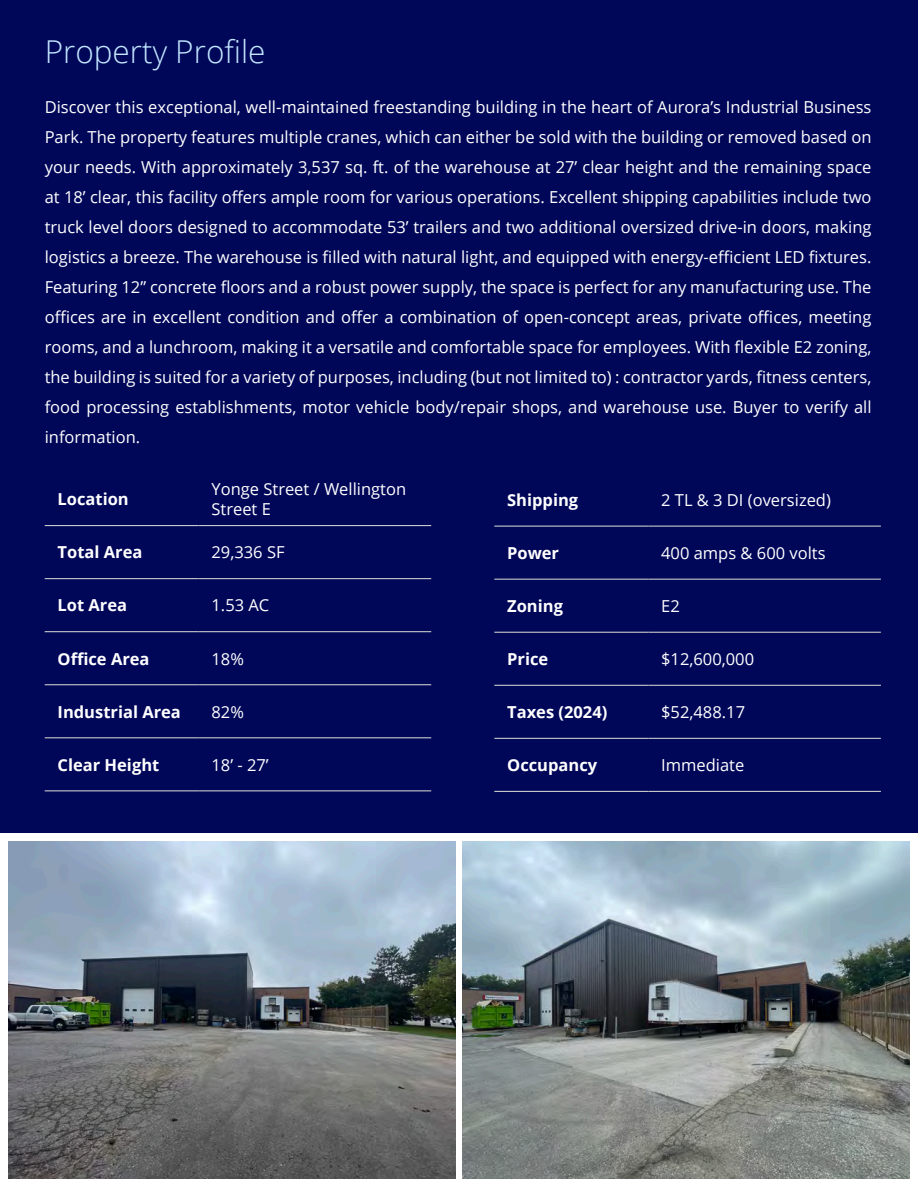
<style>
.page{position:relative;width:918px;height:1188px;background:#fff}
.page>*{position:absolute;margin:0;border:0;box-sizing:border-box;transform-origin:0 0}
.t1{font:300 31.5px "Open Sans";color:#c3e6ff}
.Body_Copy{font:16.5px/30px "Open Sans";color:#fff;text-align:justify}
.Body_Text_-_Dark_Grey_CMYK{font:16.5px/20.7px "Open Sans";color:#fff}
.Body_Text_-_White_CMYK{font:700 16.5px "Open Sans";color:#fff}
</style>
<div class="page">
<div style="left:0;top:0;width:918px;height:832px;background:#000759"></div>
<hr style="left:45px;top:525px;width:154px;height:1px;background:#c8c9c9">
<hr style="left:199px;top:525px;width:232px;height:1px;background:#c8c9c9">
<hr style="left:45px;top:578px;width:154px;height:1px;background:#c8c9c9">
<hr style="left:199px;top:578px;width:232px;height:1px;background:#c8c9c9">
<hr style="left:45px;top:631px;width:154px;height:1px;background:#c8c9c9">
<hr style="left:199px;top:631px;width:232px;height:1px;background:#c8c9c9">
<hr style="left:45px;top:684px;width:154px;height:1px;background:#c8c9c9">
<hr style="left:199px;top:684px;width:232px;height:1px;background:#c8c9c9">
<hr style="left:45px;top:737px;width:154px;height:1px;background:#c8c9c9">
<hr style="left:199px;top:737px;width:232px;height:1px;background:#c8c9c9">
<hr style="left:45px;top:790px;width:154px;height:1px;background:#c8c9c9">
<hr style="left:199px;top:790px;width:232px;height:1px;background:#c8c9c9">
<hr style="left:494px;top:526px;width:154px;height:1px;background:#c8c9c9">
<hr style="left:648px;top:526px;width:233px;height:1px;background:#c8c9c9">
<hr style="left:494px;top:579px;width:154px;height:1px;background:#c8c9c9">
<hr style="left:648px;top:579px;width:233px;height:1px;background:#c8c9c9">
<hr style="left:494px;top:632px;width:154px;height:1px;background:#c8c9c9">
<hr style="left:648px;top:632px;width:233px;height:1px;background:#c8c9c9">
<hr style="left:494px;top:685px;width:154px;height:1px;background:#c8c9c9">
<hr style="left:648px;top:685px;width:233px;height:1px;background:#c8c9c9">
<hr style="left:494px;top:738px;width:154px;height:1px;background:#c8c9c9">
<hr style="left:648px;top:738px;width:233px;height:1px;background:#c8c9c9">
<hr style="left:494px;top:791px;width:154px;height:1px;background:#c8c9c9">
<hr style="left:648px;top:791px;width:233px;height:1px;background:#c8c9c9">
<img style="left:8px;top:842px;width:447px;height:336px">
<img style="left:463px;top:842px;width:447px;height:336px">
<p class="t1" style="left:45px;top:30px;width:222px">Property Profile</p>
<p class="Body_Copy" style="left:45px;top:91px;width:828px">Discover this exceptional, well-maintained freestanding building in the heart of Aurora’s Industrial Business Park. The property features multiple cranes, which can either be sold with the building or removed based on your needs. With approximately 3,537 sq. ft. of the warehouse at 27’ clear height and the remaining space at 18’ clear, this facility offers ample room for various operations. Excellent shipping capabilities include two truck level doors designed to accommodate 53’ trailers and two additional oversized drive-in doors, making logistics a breeze. The warehouse is filled with natural light, and equipped with energy-efficient LED fixtures.<br>Featuring 12” concrete floors and a robust power supply, the space is perfect for any manufacturing use. The offices are in excellent condition and offer a combination of open-concept areas, private offices, meeting rooms, and a lunchroom, making it a versatile and comfortable space for employees. With flexible E2 zoning, the building is suited for a variety of purposes, including (but not limited to) : contractor yards, fitness centers, food processing establishments, motor vehicle body/repair shops, and warehouse use. Buyer to verify all information.</p>
<p class="Body_Text_-_White_CMYK" style="left:58px;top:487px;width:73px">Location</p>
<p class="Body_Text_-_Dark_Grey_CMYK" style="left:212px;top:478px;width:196px">Yonge Street / Wellington<br>Street E</p>
<p class="Body_Text_-_White_CMYK" style="left:58px;top:541px;width:86px">Total Area</p>
<p class="Body_Text_-_Dark_Grey_CMYK" style="left:212px;top:542px;width:75px">29,336 SF</p>
<p class="Body_Text_-_White_CMYK" style="left:58px;top:594px;width:71px">Lot Area</p>
<p class="Body_Text_-_Dark_Grey_CMYK" style="left:212px;top:595px;width:59px">1.53 AC</p>
<p class="Body_Text_-_White_CMYK" style="left:58px;top:647px;width:94px">Office Area</p>
<p class="Body_Text_-_Dark_Grey_CMYK" style="left:212px;top:648px;width:34px">18%</p>
<p class="Body_Text_-_White_CMYK" style="left:58px;top:700px;width:125px">Industrial Area</p>
<p class="Body_Text_-_Dark_Grey_CMYK" style="left:212px;top:701px;width:34px">82%</p>
<p class="Body_Text_-_White_CMYK" style="left:58px;top:753px;width:103px">Clear Height</p>
<p class="Body_Text_-_Dark_Grey_CMYK" style="left:212px;top:754px;width:59px">18’ - 27’</p>
<p class="Body_Text_-_White_CMYK" style="left:507px;top:488px;width:73px">Shipping</p>
<p class="Body_Text_-_Dark_Grey_CMYK" style="left:661px;top:489px;width:171px">2 TL &amp; 3 DI (oversized)</p>
<p class="Body_Text_-_White_CMYK" style="left:507px;top:541px;width:53px">Power</p>
<p class="Body_Text_-_Dark_Grey_CMYK" style="left:661px;top:542px;width:166px">400 amps &amp; 600 volts</p>
<p class="Body_Text_-_White_CMYK" style="left:507px;top:594px;width:57px">Zoning</p>
<p class="Body_Text_-_Dark_Grey_CMYK" style="left:661px;top:595px;width:20px">E2</p>
<p class="Body_Text_-_White_CMYK" style="left:507px;top:647px;width:43px">Price</p>
<p class="Body_Text_-_Dark_Grey_CMYK" style="left:661px;top:648px;width:95px">$12,600,000</p>
<p class="Body_Text_-_White_CMYK" style="left:507px;top:701px;width:102px">Taxes (2024)</p>
<p class="Body_Text_-_Dark_Grey_CMYK" style="left:661px;top:701px;width:85px">$52,488.17</p>
<p class="Body_Text_-_White_CMYK" style="left:507px;top:754px;width:92px">Occupancy</p>
<p class="Body_Text_-_Dark_Grey_CMYK" style="left:661px;top:754px;width:85px">Immediate</p>
</div>
